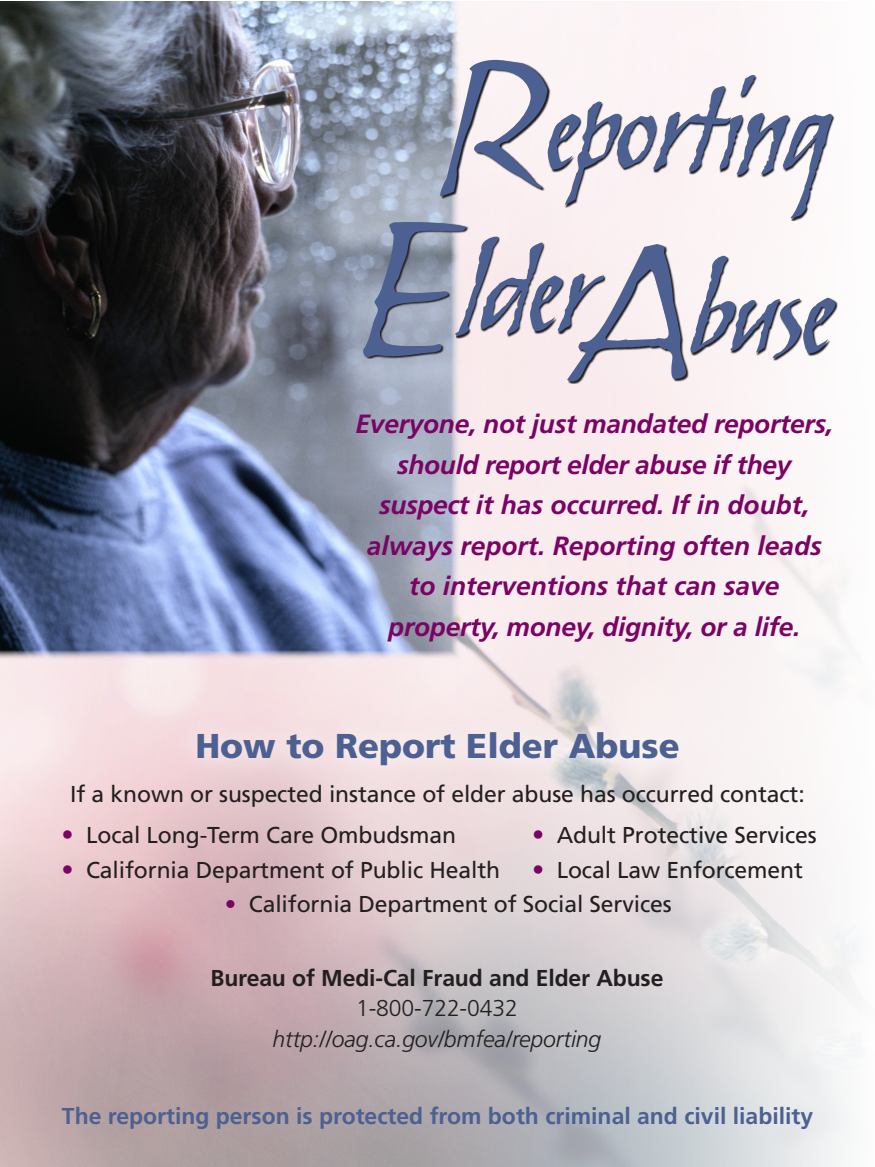
<style>
.page{position:relative;width:875px;height:1167px;background:#fff}
.page>*{position:absolute;margin:0;border:0;box-sizing:border-box;transform-origin:0 0}
.t1{font:italic 182.25px "Skylark ITC";color:#4c6092}
.t2{font:italic 121.5px "Skylark ITC";letter-spacing:-.025em;color:#4c6092}
.t3{font:900 34.43px "Frutiger";color:#4c6092}
.t4{font:italic 700 26.32px/40.5px "Frutiger";letter-spacing:-.01em;color:#7b0364;text-align:center}
.t5{font:22.95px "Frutiger";letter-spacing:-.005em;color:#231f20}
.t6{font:700 22.95px "Frutiger";color:#4c6092}
.t7{font:700 22.95px "Frutiger";letter-spacing:-.005em;color:#231f20}
.t8{font:italic 300 22.95px "Frutiger";letter-spacing:-.005em;color:#231f20}
.t9{font:300 22.95px "Frutiger";letter-spacing:-.005em;color:#231f20}
.s1{font-weight:300;font-size:24.3px;color:#7b0364}
.s2{color:#7b0364}
</style>
<div class="page">
<img style="left:0;top:2px;width:461px;height:658px">
<svg style="left:441px;top:60px;width:109px;height:139px;fill:#faeef1"></svg>
<svg style="left:548px;top:75px;width:286px;height:146px;fill:#fbf2f4"></svg>
<svg style="left:364px;top:223px;width:105px;height:136px;background:#7f8390"></svg>
<svg style="left:456px;top:237px;width:149px;height:101px;background:#bdb2b4"></svg>
<svg style="left:568px;top:244px;width:121px;height:140px;fill:#faecee"></svg>
<svg style="left:690px;top:257px;width:147px;height:103px;fill:#fbf3f4"></svg>
<div style="left:175px;top:710px;width:524px;height:76px;background:#fff;opacity:.75"></div>
<p class="t1" style="left:447px;top:23px;width:106px">R</p>
<p class="t2" style="left:550px;top:62px;width:289px">eporting</p>
<p class="t1" style="left:369px;top:185px;width:96px">E</p>
<p class="t2" style="left:463px;top:224px;width:136px">lder</p>
<p class="t1" style="left:586px;top:209px;width:115px">A</p>
<p class="t2" style="left:693px;top:246px;width:147px">buse</p>
<p class="t4" style="left:356px;top:403px;width:479px">Everyone, not just mandated reporters, should report elder abuse if they suspect it has occurred. If in doubt, always report. Reporting often leads to interventions that can save property, money, dignity, or a life.</p>
<p class="t3" style="left:195px;top:725px;width:486px">How to Report Elder Abuse</p>
<p class="t5" style="left:70px;top:780px;width:736px">If a known or suspected instance of elder abuse has occurred contact:</p>
<p class="t5" style="left:62px;top:821px;width:396px"><span class="s1">•</span> Local Long-Term Care Ombudsman</p>
<p class="t5" style="left:532px;top:821px;width:286px"><span class="s1">•</span> Adult Protective Services</p>
<p class="t5" style="left:62px;top:856px;width:440px"><span class="s1">•</span> California Department of Public Health</p>
<p class="t5" style="left:532px;top:856px;width:272px"><span class="s1">•</span> Local Law Enforcement</p>
<p class="t5" style="left:225px;top:890px;width:448px"><span class="s2">•</span> California Department of Social Services</p>
<p class="t7" style="left:210px;top:964px;width:454px">Bureau of Medi-Cal Fraud and Elder Abuse</p>
<p class="t9" style="left:356px;top:995px;width:163px">1-800-722-0432</p>
<p class="t8" style="left:272px;top:1025px;width:330px">http://oag.ca.gov/bmfea/reporting</p>
<p class="t6" style="left:62px;top:1102px;width:753px">The reporting person is protected from both criminal and civil liability</p>
</div>
